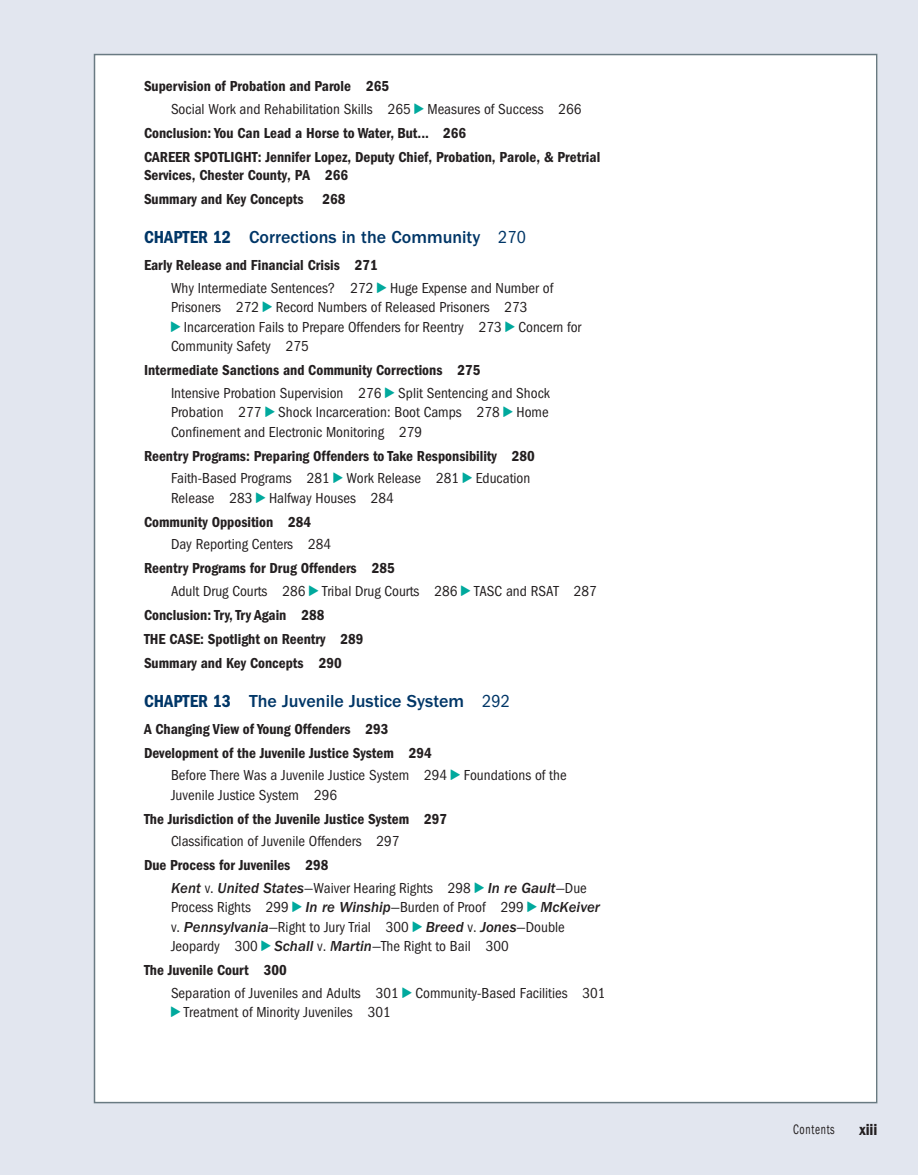
<style>
.page{position:relative;width:918px;height:1175px;background:#fff}
.page>*{position:absolute;margin:0;border:0;box-sizing:border-box;transform-origin:0 0}
.t1{font:500 18px "ITC Franklin Gothic Std";color:#003667}
.t2{font:16.5px "ITC Franklin Gothic Std Dm Cd";color:#231f20}
.t3{font:condensed 15px/19.5px "ITC Franklin Gothic Std";color:#231f20}
.t4{font:15px/24px "ITC Franklin Gothic Std Dm Cd";color:#231f20}
.t5{font:condensed 14.25px "ITC Franklin Gothic Std";letter-spacing:.06em;color:#231f20;scale:.8 1}
.s1{font-family:"Pearson MATHPRO02";font-stretch:normal;color:#00a99d}
.s2{font-family:"ITC Franklin Gothic Std Dm Cd";font-weight:400}
.s3{font-weight:400;font-stretch:condensed}
.s4{font-family:"ITC Franklin Gothic Std Med It";font-stretch:normal}
</style>
<div class="page">
<div style="left:0;top:0;width:918px;height:1174px;background:#e2e6ef"></div>
<div style="left:94px;top:54px;width:784px;height:1048px;background:#fff"></div>
<p class="t4" style="left:144px;top:75px;width:247px">Supervision of Probation and Parole 265</p>
<p class="t3" style="left:171px;top:99px;width:412px">Social Work and Rehabilitation Skills 265 <span class="s1">N</span> Measures of Success 266</p>
<p class="t4" style="left:144px;top:121px;width:458px">Conclusion: You Can Lead a Horse to Water, But... 266<br>CAREER SPOTLIGHT: Jennifer Lopez, Deputy Chief, Probation, Parole, &amp; Pretrial</p>
<p class="t4" style="left:144px;top:163px;width:206px">Services, Chester County, PA 266<br>Summary and Key Concepts</p>
<p class="t4" style="left:323px;top:187px;width:24px">268</p>
<p class="t1" style="left:144px;top:227px;width:383px"><span class="s2">CHAPTER 12</span> Corrections in the Community <span class="s3">270</span></p>
<p class="t4" style="left:144px;top:253px;width:235px">Early Release and Financial Crisis 271</p>
<p class="t3" style="left:171px;top:278px;width:412px">Why Intermediate Sentences? 272 <span class="s1">N</span> Huge Expense and Number of Prisoners 272 <span class="s1">N</span> Record Numbers of Released Prisoners 273<br><span class="s1">N</span> Incarceration Fails to Prepare Offenders for Reentry 273 <span class="s1">N</span> Concern for Community Safety 275</p>
<p class="t4" style="left:144px;top:358px;width:338px">Intermediate Sanctions and Community Corrections 275</p>
<p class="t3" style="left:171px;top:383px;width:381px;text-align:justify">Intensive Probation Supervision 276 <span class="s1">N</span> Split Sentencing and Shock Probation 277 <span class="s1">N</span> Shock Incarceration: Boot Camps 278 <span class="s1">N</span> Home Confinement and Electronic Monitoring 279</p>
<p class="t4" style="left:144px;top:444px;width:392px">Reentry Programs: Preparing Offenders to Take Responsibility 280</p>
<p class="t3" style="left:171px;top:468px;width:361px">Faith-Based Programs 281 <span class="s1">N</span> Work Release 281 <span class="s1">N</span> Education<br>Release 283 <span class="s1">N</span> Halfway Houses 284</p>
<p class="t4" style="left:144px;top:510px;width:169px">Community Opposition 284</p>
<p class="t3" style="left:171px;top:534px;width:162px">Day Reporting Centers 284</p>
<p class="t4" style="left:144px;top:556px;width:252px">Reentry Programs for Drug Offenders 285</p>
<p class="t3" style="left:171px;top:581px;width:427px">Adult Drug Courts 286 <span class="s1">N</span> Tribal Drug Courts 286 <span class="s1">N</span> TASC and RSAT 287</p>
<p class="t4" style="left:144px;top:603px;width:221px">Conclusion: Try, Try Again 288<br>THE CASE: Spotlight on Reentry 289<br>Summary and Key Concepts 290</p>
<p class="t1" style="left:144px;top:690px;width:367px"><span class="s2">CHAPTER 13</span> The Juvenile Justice System <span class="s3">292</span></p>
<p class="t4" style="left:144px;top:717px;width:289px">A Changing View of Young Offenders 293<br>Development of the Juvenile Justice System 294</p>
<p class="t3" style="left:171px;top:765px;width:397px">Before There Was a Juvenile Justice System 294 <span class="s1">N</span> Foundations of the<br>Juvenile Justice System 296</p>
<p class="t4" style="left:144px;top:807px;width:305px">The Jurisdiction of the Juvenile Justice System 297</p>
<p class="t3" style="left:171px;top:831px;width:230px">Classification of Juvenile Offenders 297</p>
<p class="t4" style="left:144px;top:853px;width:186px">Due Process for Juveniles 298</p>
<p class="t3" style="left:171px;top:878px;width:431px"><span class="s4">Kent</span> v. <span class="s4">United States</span>—Waiver Hearing Rights 298 <span class="s1">N</span> <span class="s4">In re Gault</span>—Due Process Rights 299 <span class="s1">N</span> <span class="s4">In re Winship</span>—Burden of Proof 299 <span class="s1">N</span> <span class="s4">McKeiver </span>v. <span class="s4">Pennsylvania</span>—Right to Jury Trial 300 <span class="s1">N</span> <span class="s4">Breed</span> v. <span class="s4">Jones</span>—Double Jeopardy 300 <span class="s1">N</span> <span class="s4">Schall</span> v. <span class="s4">Martin</span>—The Right to Bail 300</p>
<p class="t4" style="left:144px;top:958px;width:144px">The Juvenile Court 300</p>
<p class="t3" style="left:171px;top:983px;width:436px">Separation of Juveniles and Adults 301 <span class="s1">N</span> Community-Based Facilities 301<br><span class="s1">N</span> Treatment of Minority Juveniles 301</p>
<p class="t5" style="left:793px;top:1121px;width:54px">Contents</p>
<p class="t2" style="left:860px;top:1119px;width:19px">xiii</p>
</div>
